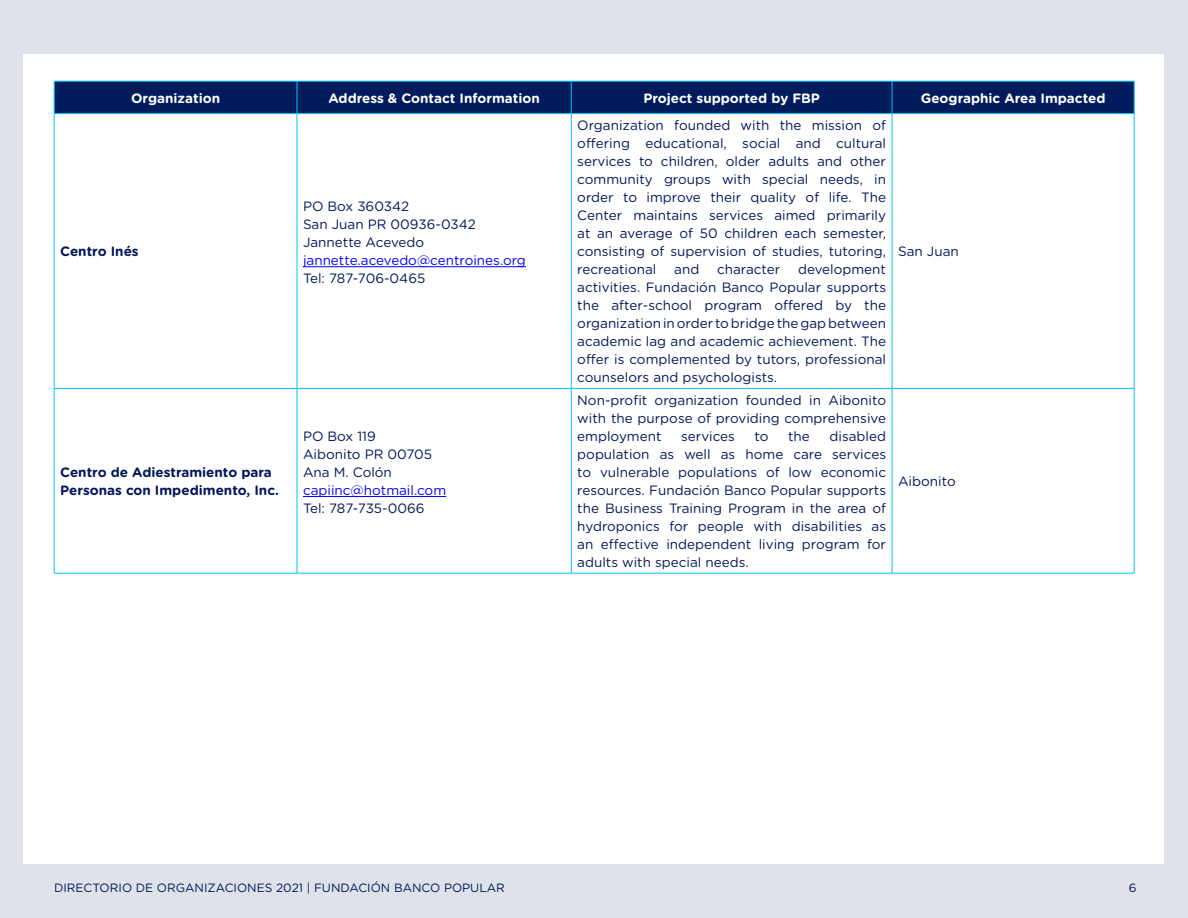
<style>
.page{position:relative;width:1188px;height:918px;background:#dfe2e9}
.page>*{position:absolute;margin:0;border:0;box-sizing:border-box;transform-origin:0 0}
.t1{font:13.5px/18px "Gotham Rounded";color:#00165b;text-align:justify}
.t2{font:700 13.5px "Gotham Rounded";color:#fff}
.t3{font:700 13.5px/18px "Gotham Rounded";color:#00165b}
.t4{font:13.5px "Gotham Rounded";color:#00f}
.t5{font:12px "Gotham Rounded";color:#00165b}
</style>
<div class="page">
<div style="left:24px;top:54px;width:1140px;height:810px;background:#fff"></div>
<div style="left:55px;top:82px;width:1079px;height:31px;background:#001c5d"></div>
<hr style="left:54px;top:81px;width:243px;height:1px;background:#00c4ff">
<hr style="left:54px;top:81px;width:1px;height:32px;background:#00c4ff">
<hr style="left:297px;top:81px;width:274px;height:1px;background:#00c4ff">
<hr style="left:297px;top:81px;width:1px;height:32px;background:#00c4ff">
<hr style="left:571px;top:81px;width:321px;height:1px;background:#00c4ff">
<hr style="left:571px;top:81px;width:1px;height:32px;background:#00c4ff">
<hr style="left:892px;top:81px;width:242px;height:1px;background:#00c4ff">
<hr style="left:892px;top:81px;width:1px;height:32px;background:#00c4ff">
<hr style="left:1134px;top:81px;width:1px;height:32px;background:#00c4ff">
<hr style="left:54px;top:113px;width:243px;height:1px;background:#00c4ff">
<hr style="left:297px;top:113px;width:274px;height:1px;background:#00c4ff">
<hr style="left:571px;top:113px;width:321px;height:1px;background:#00c4ff">
<hr style="left:892px;top:113px;width:242px;height:1px;background:#00c4ff">
<hr style="left:54px;top:573px;width:243px;height:1px;background:#00c4ff">
<hr style="left:297px;top:573px;width:274px;height:1px;background:#00c4ff">
<hr style="left:571px;top:573px;width:321px;height:1px;background:#00c4ff">
<hr style="left:892px;top:573px;width:242px;height:1px;background:#00c4ff">
<hr style="left:54px;top:114px;width:1px;height:274px;background:#00c4ff">
<hr style="left:297px;top:114px;width:1px;height:274px;background:#00c4ff">
<hr style="left:571px;top:114px;width:1px;height:274px;background:#00c4ff">
<hr style="left:892px;top:114px;width:1px;height:274px;background:#00c4ff">
<hr style="left:1134px;top:114px;width:1px;height:274px;background:#00c4ff">
<hr style="left:54px;top:388px;width:243px;height:1px;background:#00c4ff">
<hr style="left:54px;top:389px;width:1px;height:184px;background:#00c4ff">
<hr style="left:297px;top:388px;width:274px;height:1px;background:#00c4ff">
<hr style="left:297px;top:389px;width:1px;height:184px;background:#00c4ff">
<hr style="left:571px;top:388px;width:321px;height:1px;background:#00c4ff">
<hr style="left:571px;top:389px;width:1px;height:184px;background:#00c4ff">
<hr style="left:892px;top:388px;width:242px;height:1px;background:#00c4ff">
<hr style="left:892px;top:389px;width:1px;height:184px;background:#00c4ff">
<hr style="left:1134px;top:389px;width:1px;height:184px;background:#00c4ff">
<hr style="left:303px;top:266px;width:223px;height:1px;background:#00f">
<hr style="left:303px;top:496px;width:143px;height:1px;background:#00f">
<p class="t2" style="left:131px;top:88px;width:91px">Organization</p>
<p class="t2" style="left:328px;top:88px;width:213px">Address &amp; Contact Information</p>
<p class="t2" style="left:643px;top:88px;width:178px">Project supported by FBP</p>
<p class="t2" style="left:921px;top:88px;width:186px">Geographic Area Impacted</p>
<p class="t3" style="left:60px;top:242px;width:80px">Centro Inés</p>
<p class="t1" style="left:303px;top:197px;width:108px">PO Box 360342</p>
<p class="t1" style="left:303px;top:215px;width:174px">San Juan PR 00936-0342</p>
<p class="t1" style="left:303px;top:233px;width:123px">Jannette Acevedo</p>
<p class="t4" style="left:303px;top:251px;width:224px">jannette.acevedo@centroines.org</p>
<p class="t1" style="left:303px;top:269px;width:124px">Tel: 787-706-0465</p>
<p class="t3" style="left:60px;top:463px;width:220px">Centro de Adiestramiento para<br>Personas con Impedimento, Inc.</p>
<p class="t1" style="left:303px;top:427px;width:74px">PO Box 119</p>
<p class="t1" style="left:303px;top:445px;width:131px">Aibonito PR 00705<br>Ana M. Colón</p>
<p class="t4" style="left:303px;top:481px;width:145px">capiinc@hotmail.com</p>
<p class="t1" style="left:303px;top:499px;width:123px">Tel: 787-735-0066</p>
<p class="t1" style="left:577px;top:116px;width:310px">Organization founded with the mission of offering educational, social and cultural services to children, older adults and other community groups with special needs, in order to improve their quality of life. The Center maintains services aimed primarily at an average of 50 children each semester, consisting of supervision of studies, tutoring, recreational</p>
<p class="t1" style="left:577px;top:260px;width:310px;text-indent:221px">development activities. Fundación Banco Popular supports the after-school program offered by the organization in order to bridge the gap between academic lag and academic achievement. The offer is complemented by tutors, professional counselors and psychologists.</p>
<p class="t1" style="left:674px;top:260px;width:27px">and</p>
<p class="t1" style="left:717px;top:260px;width:65px">character</p>
<p class="t1" style="left:577px;top:391px;width:310px">Non-profit organization founded in Aibonito with the purpose of providing comprehensive employment</p>
<p class="t1" style="left:577px;top:427px;width:310px;text-indent:252px">disabled population as well as home care services to vulnerable populations of low economic resources. Fundación Banco Popular supports the Business Training Program in the area of hydroponics for people with disabilities as an effective independent living program for adults with special needs.</p>
<p class="t1" style="left:681px;top:427px;width:55px">services</p>
<p class="t1" style="left:755px;top:427px;width:15px">to</p>
<p class="t1" style="left:788px;top:427px;width:23px">the</p>
<p class="t1" style="left:898px;top:242px;width:62px">San Juan</p>
<p class="t1" style="left:898px;top:472px;width:59px">Aibonito</p>
<p class="t5" style="left:54px;top:879px;width:452px">DIRECTORIO DE ORGANIZACIONES 2021 | FUNDACIÓN BANCO POPULAR</p>
<p class="t5" style="left:1129px;top:879px;width:9px">6</p>
</div>
